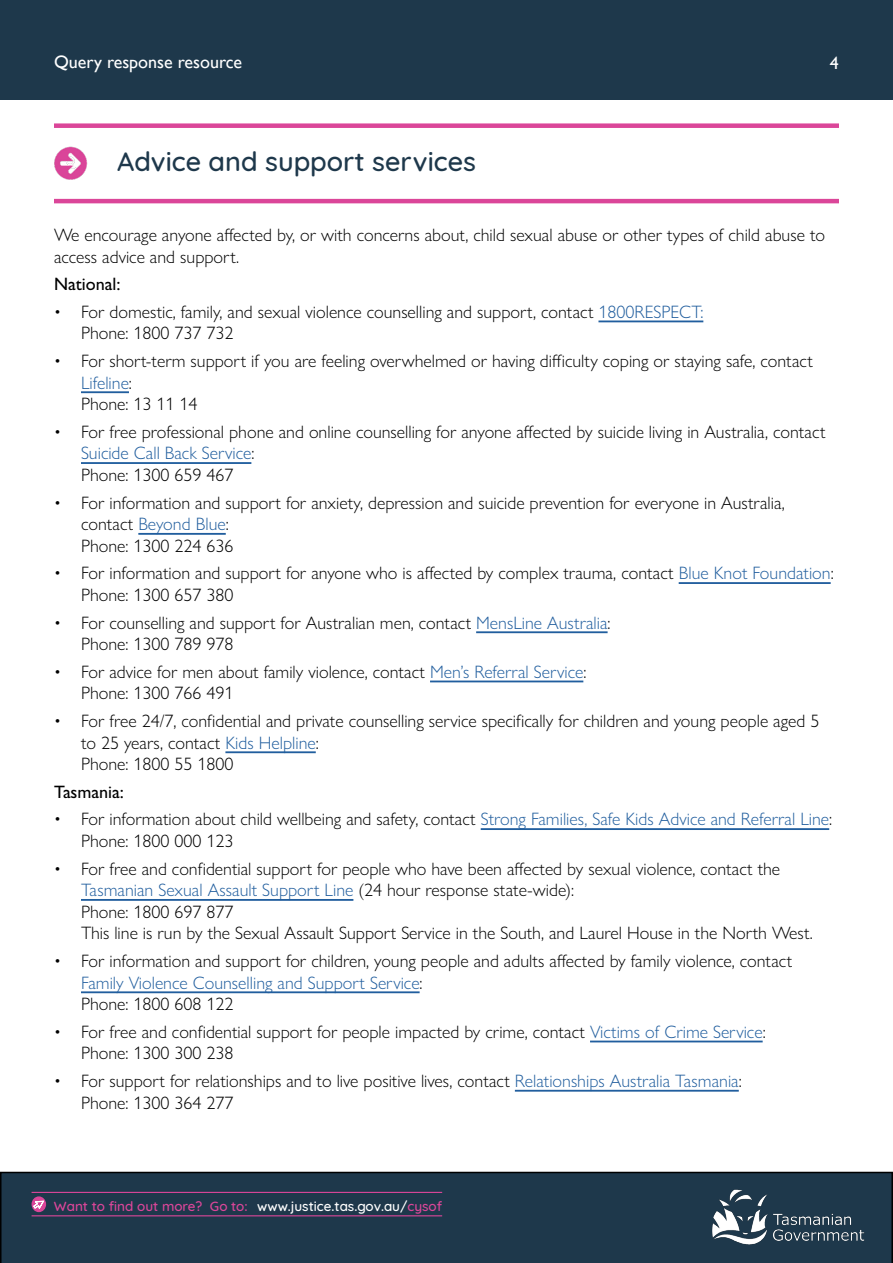
<style>
.page{position:relative;width:893px;height:1263px;background:#fff}
.page>*{position:absolute;margin:0;border:0;box-sizing:border-box;transform-origin:0 0}
.t1{font:500 27px "Quicksand";color:#1e384b}
.t2{font:300 18px/21.6px "Gill Sans Nova";color:#000}
.t3{font:18px "Gill Sans";color:#fff}
.t4{font:500 18px "Gill Sans Nova";color:#000}
.t5{font:500 18px "Gill Sans Nova";color:#fff}
.t6{font:500 13.5px "Quicksand";color:#db4699}
.s1{color:#215e9e}
.s2{color:#fff}
</style>
<div class="page">
<div style="left:0;top:1172px;width:893px;height:91px;background:#1e384b"></div>
<hr style="left:32px;top:1192px;width:410px;height:1px;background:#db4699">
<hr style="left:32px;top:1215px;width:410px;height:1px;background:#db4699">
<div style="left:32px;top:1197px;width:13px;height:14px;background:#db4699;border-radius:50%"></div>
<div style="left:32px;top:1196px;width:14px;height:16px;border:2px solid #db4699;border-radius:50%"></div>
<svg style="left:33px;top:1200px;width:11px;height:11px"></svg>
<div style="left:703px;top:1182px;width:168px;height:68px;background:#1e384b"></div>
<img style="left:712px;top:1189px;width:153px;height:56px">
<hr style="left:598px;top:320px;width:105px;height:2px;background:#215e9e">
<hr style="left:81px;top:391px;width:48px;height:2px;background:#215e9e">
<hr style="left:81px;top:462px;width:170px;height:2px;background:#215e9e">
<hr style="left:138px;top:533px;width:88px;height:2px;background:#215e9e">
<hr style="left:679px;top:582px;width:152px;height:2px;background:#215e9e">
<hr style="left:476px;top:631px;width:132px;height:2px;background:#215e9e">
<hr style="left:430px;top:680px;width:153px;height:2px;background:#215e9e">
<hr style="left:225px;top:751px;width:91px;height:2px;background:#215e9e">
<hr style="left:481px;top:828px;width:348px;height:2px;background:#215e9e">
<hr style="left:81px;top:899px;width:272px;height:2px;background:#215e9e">
<hr style="left:81px;top:991px;width:339px;height:2px;background:#215e9e">
<hr style="left:590px;top:1040px;width:173px;height:2px;background:#215e9e">
<hr style="left:515px;top:1090px;width:224px;height:2px;background:#215e9e">
<div style="left:0;top:0;width:893px;height:99px;background:#1e384b"></div>
<div style="left:54px;top:123px;width:785px;height:5px;background:#db4699"></div>
<hr style="left:54px;top:199px;width:785px;height:4px;background:#db4699">
<img style="left:55px;top:147px;width:33px;height:33px">
<p class="t3" style="left:54px;top:51px;width:190px">Query response resource</p>
<p class="t5" style="left:830px;top:52px;width:10px">4</p>
<h1 class="t1" style="left:117px;top:140px;width:360px">Advice and support services</h1>
<p class="t2" style="left:54px;top:224px;width:773px">We encourage anyone affected by, or with concerns about, child sexual abuse or other types of child abuse to access advice and support.</p>
<p class="t4" style="left:54px;top:273px;width:68px">National:</p>
<p class="t2" style="left:81px;top:301px;width:624px;text-indent:-27px">• For domestic, family, and sexual violence counselling and support, contact <span class="s1">1800RESPECT:<br></span>Phone: 1800 737 732</p>
<p class="t2" style="left:81px;top:350px;width:733px;text-indent:-27px">• For short-term support if you are feeling overwhelmed or having difficulty coping or staying safe, contact<br><span class="s1">Lifeline</span>:<br>Phone: 13 11 14</p>
<p class="t2" style="left:81px;top:421px;width:746px;text-indent:-27px">• For free professional phone and online counselling for anyone affected by suicide living in Australia, contact<br><span class="s1">Suicide Call Back Service</span>:<br>Phone: 1300 659 467</p>
<p class="t2" style="left:81px;top:491px;width:705px;text-indent:-27px">• For information and support for anxiety, depression and suicide prevention for everyone in Australia, contact <span class="s1">Beyond Blue</span>:<br>Phone: 1300 224 636</p>
<p class="t2" style="left:81px;top:562px;width:754px;text-indent:-27px">• For information and support for anyone who is affected by complex trauma, contact <span class="s1">Blue Knot Foundation</span>:<br>Phone: 1300 657 380</p>
<p class="t2" style="left:81px;top:611px;width:531px;text-indent:-27px">• For counselling and support for Australian men, contact <span class="s1">MensLine Australia</span>:<br>Phone: 1300 789 978</p>
<p class="t2" style="left:81px;top:661px;width:507px;text-indent:-27px">• For advice for men about family violence, contact <span class="s1">Men’s Referral Service</span>:<br>Phone: 1300 766 491</p>
<p class="t2" style="left:81px;top:710px;width:740px;text-indent:-27px">• For free 24/7, confidential and private counselling service specifically for children and young people aged 5 to 25 years, contact <span class="s1">Kids Helpline</span>:<br>Phone: 1800 55 1800</p>
<p class="t4" style="left:54px;top:781px;width:71px">Tasmania:</p>
<p class="t2" style="left:81px;top:808px;width:753px;text-indent:-27px">• For information about child wellbeing and safety, contact <span class="s1">Strong Families, Safe Kids Advice and Referral Line</span>:<br>Phone: 1800 000 123</p>
<p class="t2" style="left:81px;top:857px;width:733px;text-indent:-27px">• For free and confidential support for people who have been affected by sexual violence, contact the <span class="s1">Tasmanian Sexual Assault Support Line</span> (24 hour response state-wide):<br>Phone: 1800 697 877<br>This line is run by the Sexual Assault Support Service in the South, and Laurel House in the North West.</p>
<p class="t2" style="left:81px;top:950px;width:713px;text-indent:-27px">• For information and support for children, young people and adults affected by family violence, contact<br><span class="s1">Family Violence Counselling and Support Service</span>:<br>Phone: 1800 608 122</p>
<p class="t2" style="left:81px;top:1021px;width:686px;text-indent:-27px">• For free and confidential support for people impacted by crime, contact <span class="s1">Victims of Crime Service</span>:<br>Phone: 1300 300 238</p>
<p class="t2" style="left:81px;top:1070px;width:662px;text-indent:-27px">• For support for relationships and to live positive lives, contact <span class="s1">Relationships Australia Tasmania</span>:<br>Phone: 1300 364 277</p>
<p class="t6" style="left:54px;top:1195px;width:389px">Want to find out more? Go to: <span class="s2">www.justice.tas.gov.au/</span>cysof</p>
</div>
